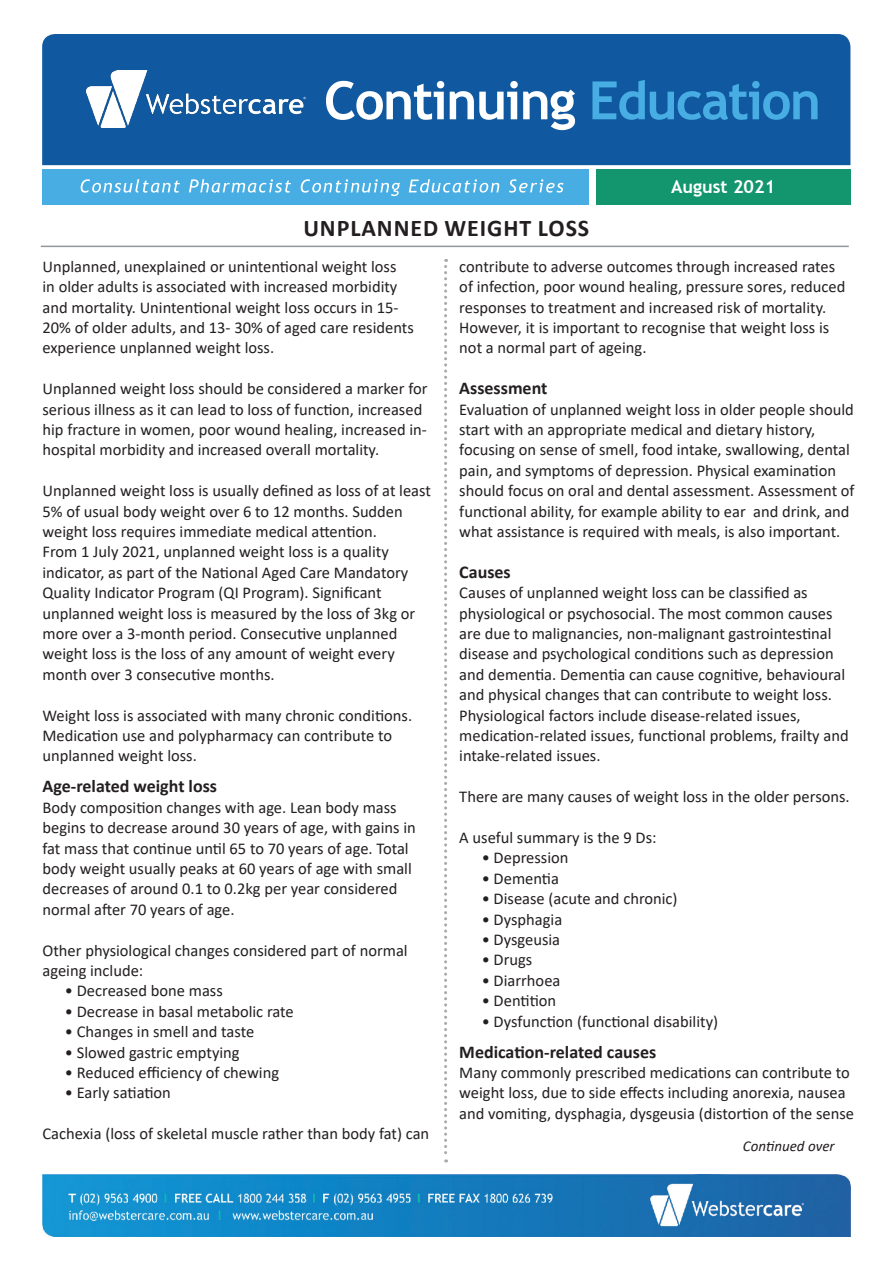
<style>
.page{position:relative;width:893px;height:1263px;background:#fff}
.page>*{position:absolute;margin:0;border:0;box-sizing:border-box;transform-origin:0 0}
.t1{font:700 24px "Calibri";letter-spacing:.04em;color:#231f20}
.t2{font:700 18px "Calibri";color:#231f20}
.t3{font:700 18px "Trebuchet MS";color:#fff}
.t4{font:16.5px/20.4px "Calibri";color:#231f20}
.t5{font:italic 15px "Calibri";color:#231f20}
</style>
<div class="page">
<svg style="left:444px;top:259px;width:3px;height:903px"></svg>
<hr style="left:41px;top:246px;width:808px;height:1px;background:#939598">
<div style="left:43px;top:169px;width:546px;height:35px;background:#47ade2"></div>
<div style="left:596px;top:169px;width:254px;height:35px;background:#13966d"></div>
<div style="left:42px;top:34px;width:808px;height:131px;background:#1058a0"></div>
<img style="left:86px;top:70px;width:220px;height:58px">
<svg style="left:592px;top:80px;width:226px;height:40px;background:#2579ba"></svg>
<svg style="left:326px;top:81px;width:249px;height:49px"></svg>
<svg style="left:81px;top:179px;width:483px;height:17px"></svg>
<img style="left:42px;top:1175px;width:808px;height:61px">
<p class="t1" style="left:303px;top:211px;width:287px">UNPLANNED WEIGHT LOSS</p>
<p class="t3" style="left:671px;top:176px;width:106px">August 2021</p>
<p class="t4" style="left:43px;top:256px;width:373px">Unplanned, unexplained or unintentional weight loss<br>in older adults is associated with increased morbidity and mortality. Unintentional weight loss occurs in 15- 20% of older adults, and 13- 30% of aged care residents experience unplanned weight loss.</p>
<p class="t4" style="left:43px;top:378px;width:386px">Unplanned weight loss should be considered a marker for serious illness as it can lead to loss of function, increased hip fracture in women, poor wound healing, increased in&shy;hospital morbidity and increased overall mortality.</p>
<p class="t4" style="left:43px;top:480px;width:390px">Unplanned weight loss is usually defined as loss of at least<br>5% of usual body weight over 6 to 12 months. Sudden weight loss requires immediate medical attention.</p>
<p class="t4" style="left:43px;top:541px;width:374px">From 1 July 2021, unplanned weight loss is a quality indicator, as part of the National Aged Care Mandatory Quality Indicator Program (QI Program). Significant unplanned weight loss is measured by the loss of 3kg or more over a 3-month period. Consecutive unplanned weight loss is the loss of any amount of weight every month over 3 consecutive months.</p>
<p class="t4" style="left:43px;top:704px;width:371px">Weight loss is associated with many chronic conditions.<br>Medication use and polypharmacy can contribute to unplanned weight loss.</p>
<p class="t2" style="left:43px;top:774px;width:176px">Age-related weight loss</p>
<p class="t4" style="left:43px;top:797px;width:375px">Body composition changes with age. Lean body mass begins to decrease around 30 years of age, with gains in fat mass that continue until 65 to 70 years of age. Total body weight usually peaks at 60 years of age with small decreases of around 0.1 to 0.2kg per year considered normal after 70 years of age.</p>
<p class="t4" style="left:43px;top:939px;width:367px">Other physiological changes considered part of normal ageing include:</p>
<p class="t4" style="left:65px;top:980px;width:159px">• Decreased bone mass</p>
<p class="t4" style="left:65px;top:1001px;width:230px">• Decrease in basal metabolic rate</p>
<p class="t4" style="left:65px;top:1021px;width:191px">• Changes in smell and taste</p>
<p class="t4" style="left:65px;top:1041px;width:176px">• Slowed gastric emptying</p>
<p class="t4" style="left:65px;top:1062px;width:216px">• Reduced efficiency of chewing</p>
<p class="t4" style="left:65px;top:1082px;width:108px">• Early satiation</p>
<p class="t4" style="left:43px;top:1123px;width:388px">Cachexia (loss of skeletal muscle rather than body fat) can</p>
<p class="t4" style="left:459px;top:256px;width:388px">contribute to adverse outcomes through increased rates of infection, poor wound healing, pressure sores, reduced responses to treatment and increased risk of mortality.</p>
<p class="t4" style="left:459px;top:317px;width:371px">However, it is important to recognise that weight loss is not a normal part of ageing.</p>
<p class="t2" style="left:459px;top:375px;width:90px">Assessment</p>
<p class="t4" style="left:459px;top:398px;width:397px">Evaluation of unplanned weight loss in older people should start with an appropriate medical and dietary history, focusing on sense of smell, food intake, swallowing, dental pain, and symptoms of depression. Physical examination should focus on oral and dental assessment. Assessment of functional ability, for example ability to ear and drink, and what assistance is required with meals, is also important.</p>
<p class="t2" style="left:459px;top:559px;width:53px">Causes</p>
<p class="t4" style="left:459px;top:582px;width:391px">Causes of unplanned weight loss can be classified as physiological or psychosocial. The most common causes are due to malignancies, non-malignant gastrointestinal disease and psychological conditions such as depression and dementia. Dementia can cause cognitive, behavioural and physical changes that can contribute to weight loss.<br>Physiological factors include disease-related issues, medication-related issues, functional problems, frailty and intake-related issues.</p>
<p class="t4" style="left:459px;top:786px;width:392px">There are many causes of weight loss in the older persons.</p>
<p class="t4" style="left:459px;top:827px;width:199px">A useful summary is the 9 Ds:</p>
<p class="t4" style="left:482px;top:847px;width:88px">• Depression</p>
<p class="t4" style="left:482px;top:868px;width:79px">• Dementia</p>
<p class="t4" style="left:482px;top:888px;width:197px">• Disease (acute and chronic)</p>
<p class="t4" style="left:482px;top:908px;width:82px">• Dysphagia</p>
<p class="t4" style="left:482px;top:929px;width:80px">• Dysgeusia</p>
<p class="t4" style="left:482px;top:949px;width:52px">• Drugs</p>
<p class="t4" style="left:482px;top:970px;width:80px">• Diarrhoea</p>
<p class="t4" style="left:482px;top:990px;width:76px">• Dentition</p>
<p class="t4" style="left:482px;top:1010px;width:238px">• Dysfunction (functional disability)</p>
<p class="t2" style="left:459px;top:1039px;width:199px">Medication-related causes</p>
<p class="t4" style="left:459px;top:1062px;width:396px">Many commonly prescribed medications can contribute to weight loss, due to side effects including anorexia, nausea and vomiting, dysphagia, dysgeusia (distortion of the sense</p>
<p class="t5" style="left:743px;top:1136px;width:93px">Continued over</p>
</div>
